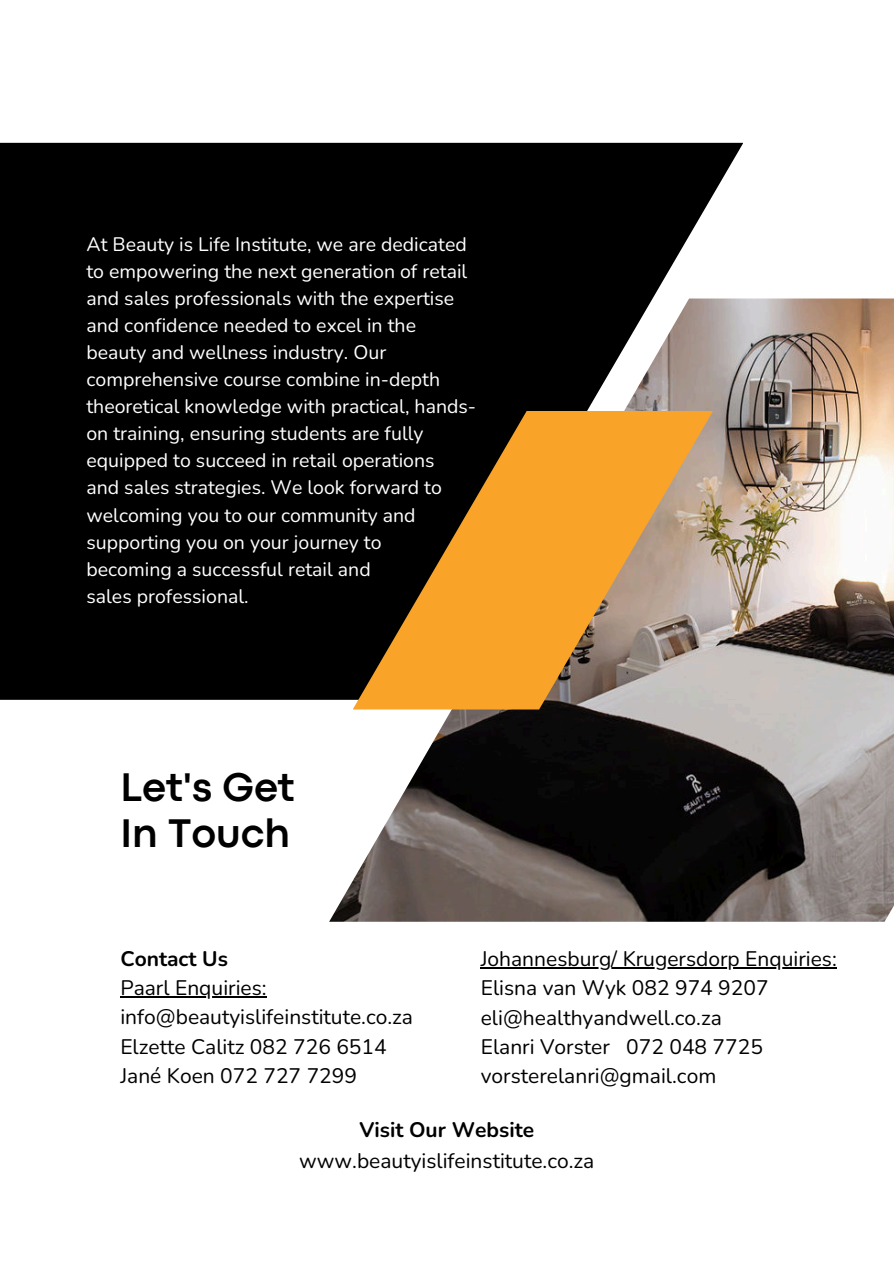
<style>
.page{position:relative;width:894px;height:1264px;background:#fff}
.page>*{position:absolute;margin:0;border:0;box-sizing:border-box;transform-origin:0 0}
.t1{font:700 41.7px/46.2px "Codec Pro";color:#000}
.t2{font:21px "Nunito";color:#000}
.t3{font:700 21px "Nunito";color:#000}
.t4{font:19.5px/27px "Nunito";color:#fff}
</style>
<div class="page">
<div style="left:0;top:143px;width:742px;height:556px;background:#000"></div>
<img style="left:329px;top:298px;width:564px;height:623px">
<svg style="left:352px;top:410px;width:361px;height:299px;fill:#f9a328"></svg>
<hr style="left:120px;top:996px;width:146px;height:1px;background:#000">
<hr style="left:480px;top:967px;width:356px;height:1px;background:#000">
<p class="t4" style="left:86px;top:231px;width:391px">At Beauty is Life Institute, we are dedicated to empowering the next generation of retail and sales professionals with the expertise and confidence needed to excel in the beauty and wellness industry. Our comprehensive course combine in-depth theoretical knowledge with practical, hands&shy;on training, ensuring students are fully equipped to succeed in retail operations</p>
<p class="t4" style="left:86px;top:474px;width:357px">and sales strategies. We look forward to welcoming you to our community and supporting you on your journey to</p>
<p class="t4" style="left:86px;top:555px;width:286px">becoming a successful retail and</p>
<p class="t4" style="left:86px;top:582px;width:164px">sales professional.</p>
<h1 class="t1" style="left:120px;top:767px;width:176px">Let's Get<br>In Touch</h1>
<p class="t2" style="left:480px;top:944px;width:357px">Johannesburg/ Krugersdorp Enquiries:</p>
<p class="t2" style="left:480px;top:974px;width:289px">Elisna van Wyk 082 974 9207</p>
<p class="t2" style="left:480px;top:1003px;width:242px">eli@healthyandwell.co.za</p>
<h2 class="t2" style="left:480px;top:1032px;width:284px">Elanri Vorster 072 048 7725</h2>
<p class="t2" style="left:480px;top:1061px;width:237px">vorsterelanri@gmail.com</p>
<h2 class="t3" style="left:120px;top:944px;width:109px">Contact Us</h2>
<p class="t2" style="left:120px;top:973px;width:148px">Paarl Enquiries:</p>
<p class="t2" style="left:120px;top:1003px;width:294px">info@beautyislifeinstitute.co.za</p>
<p class="t2" style="left:120px;top:1032px;width:268px">Elzette Calitz 082 726 6514</p>
<p class="t2" style="left:120px;top:1061px;width:238px">Jané Koen 072 727 7299</p>
<p class="t3" style="left:359px;top:1115px;width:176px">Visit Our Website</p>
<p class="t2" style="left:299px;top:1147px;width:296px">www.beautyislifeinstitute.co.za</p>
</div>
